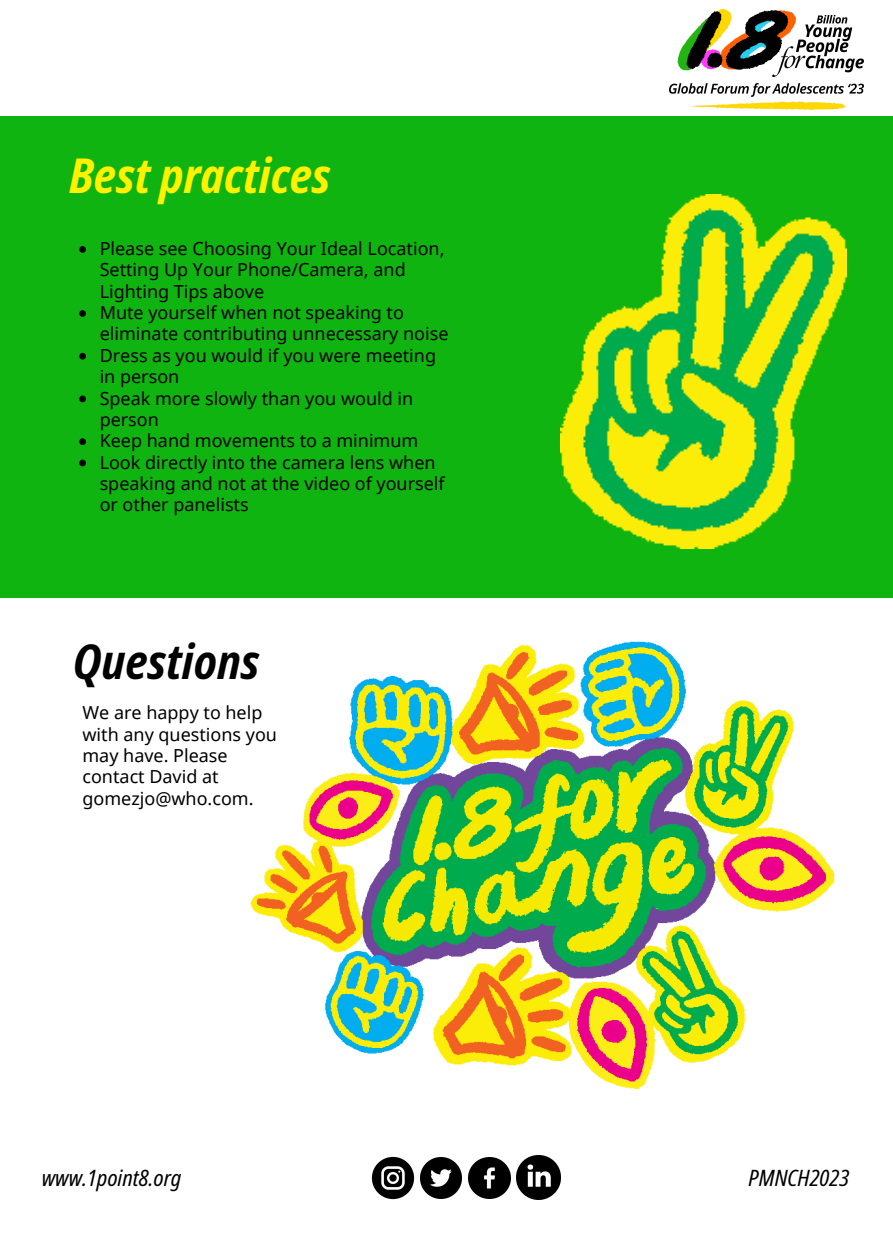
<style>
.page{position:relative;width:893px;height:1233px;background:#fff}
.page>*{position:absolute;margin:0;border:0;box-sizing:border-box;transform-origin:0 0}
.t1{font:italic 700 condensed 48px "Noto Sans";color:#fff200}
.t2{font:italic 700 condensed 48px "Noto Sans";color:#000}
.t3{font:italic condensed 22.5px "Noto Sans";color:#000}
.t4{font:18px/21.3px "Noto Sans";color:#000}
</style>
<div class="page">
<img style="left:468px;top:1157px;width:42px;height:42px">
<img style="left:420px;top:1157px;width:42px;height:42px">
<img style="left:371px;top:1156px;width:44px;height:44px">
<div style="left:0;top:116px;width:892px;height:482px;background:#10b410"></div>
<img style="left:516px;top:1156px;width:44px;height:44px">
<img style="left:81px;top:9px;width:783px;height:1079px">
<svg style="left:79px;top:246px;width:7px;height:7px"></svg>
<svg style="left:79px;top:310px;width:7px;height:7px"></svg>
<svg style="left:79px;top:353px;width:7px;height:7px"></svg>
<svg style="left:79px;top:396px;width:7px;height:6px"></svg>
<svg style="left:79px;top:438px;width:7px;height:7px"></svg>
<svg style="left:79px;top:460px;width:7px;height:6px"></svg>
<p class="t1" style="left:69px;top:142px;width:263px">Best practices</p>
<p class="t4" style="left:100px;top:237px;width:346px">Please see Choosing Your Ideal Location,<br>Setting Up Your Phone/Camera, and<br>Lighting Tips above</p>
<p class="t4" style="left:100px;top:301px;width:350px">Mute yourself when not speaking to eliminate contributing unnecessary noise</p>
<p class="t4" style="left:100px;top:344px;width:338px">Dress as you would if you were meeting in person</p>
<p class="t4" style="left:100px;top:387px;width:315px">Speak more slowly than you would in person</p>
<p class="t4" style="left:100px;top:430px;width:320px">Keep hand movements to a minimum</p>
<p class="t4" style="left:100px;top:451px;width:346px">Look directly into the camera lens when speaking and not at the video of yourself or other panelists</p>
<p class="t2" style="left:73px;top:628px;width:188px">Questions</p>
<p class="t4" style="left:82px;top:702px;width:196px">We are happy to help with any questions you may have. Please contact David at gomezjo@who.com.</p>
<p class="t3" style="left:42px;top:1162px;width:141px">www.1point8.org</p>
<p class="t3" style="left:748px;top:1162px;width:102px">PMNCH2023</p>
</div>
